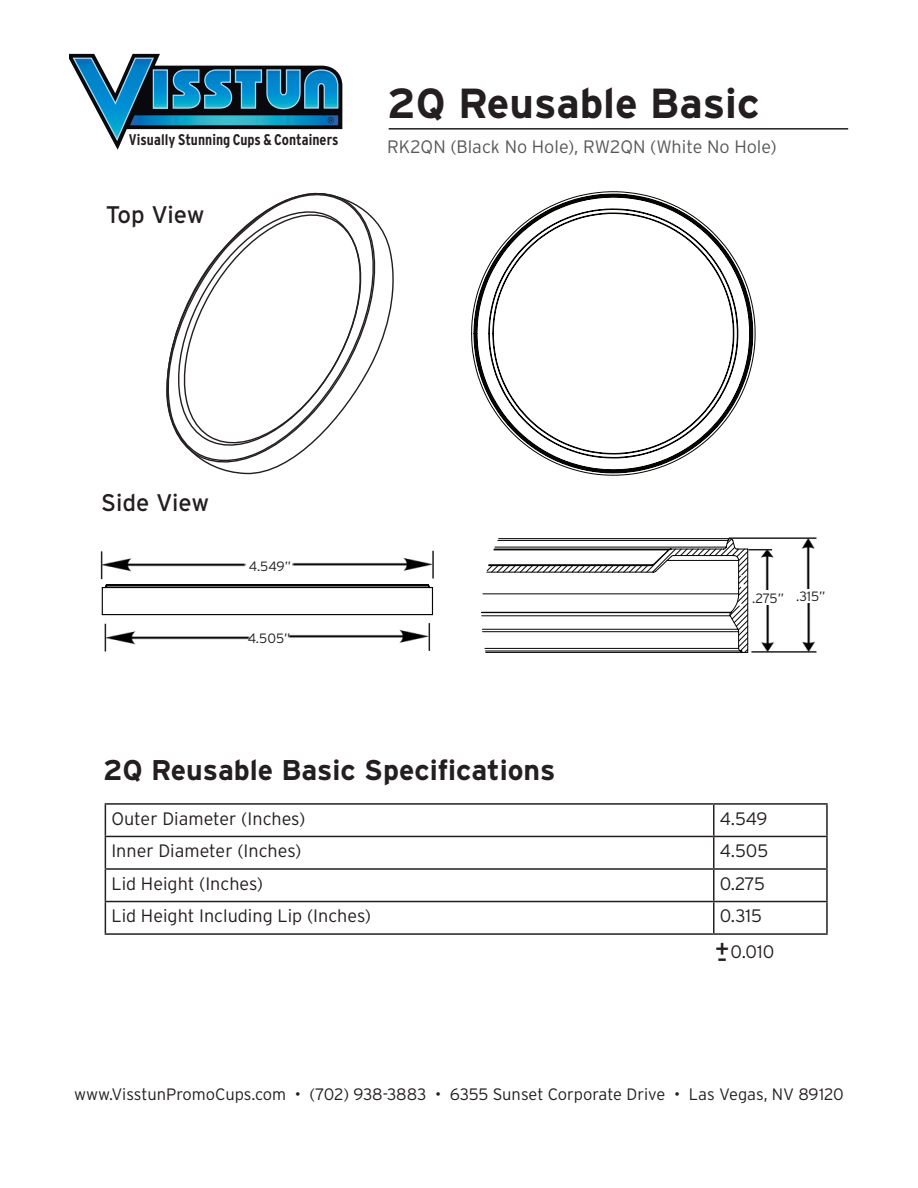
<style>
.page{position:relative;width:918px;height:1188px;background:#fff}
.page>*{position:absolute;margin:0;border:0;box-sizing:border-box;transform-origin:0 0}
.t1{font:700 42px "Interstate";color:#231f20}
.t2{font:300 33.6px "Interstate";color:#231f20}
.t3{font:700 28.5px "Interstate";color:#231f20}
.t4{font:24px "Interstate";color:#231f20}
.t5{font:300 18px "Interstate";color:#231f20}
.t6{font:300 18px "Interstate";color:#57585a}
.t7{font:300 16.5px "Interstate";color:#231f20}
.t8{font:700 condensed 15.45px "Interstate";letter-spacing:.005em;color:#231f20}
.t9{font:300 13.5px "Interstate";letter-spacing:-.005em;color:#231f20}
.s1{font-weight:400;font-size:24px}
</style>
<div class="page">
<svg style="left:70px;top:54px;width:272px;height:96px"></svg>
<hr style="left:389px;top:128px;width:459px;height:2px;background:#231f20">
<svg style="left:208px;top:235px;width:186px;height:240px"></svg>
<svg style="left:166px;top:192px;width:219px;height:272px"></svg>
<svg style="left:471px;top:191px;width:285px;height:285px"></svg>
<img style="left:802px;top:603px;width:15px;height:49px">
<img style="left:288px;top:623px;width:141px;height:28px">
<img style="left:801px;top:539px;width:14px;height:49px">
<img style="left:105px;top:623px;width:144px;height:29px">
<svg style="left:481px;top:538px;width:291px;height:115px"></svg>
<hr style="left:729px;top:537px;width:87px;height:2px;background:#231f20">
<hr style="left:751px;top:651px;width:65px;height:2px;background:#231f20">
<svg style="left:105px;top:624px;width:1px;height:28px"></svg>
<svg style="left:101px;top:551px;width:332px;height:65px"></svg>
<svg style="left:429px;top:623px;width:1px;height:28px"></svg>
<hr style="left:432px;top:551px;width:2px;height:28px;background:#231f20">
<hr style="left:105px;top:803px;width:609px;height:2px;background:#231f20">
<hr style="left:105px;top:805px;width:1px;height:31px;background:#231f20">
<hr style="left:714px;top:803px;width:114px;height:2px;background:#231f20">
<hr style="left:713px;top:805px;width:2px;height:31px;background:#231f20">
<hr style="left:826px;top:805px;width:2px;height:31px;background:#231f20">
<hr style="left:105px;top:836px;width:609px;height:1px;background:#231f20">
<hr style="left:105px;top:837px;width:1px;height:31px;background:#231f20">
<hr style="left:714px;top:836px;width:114px;height:1px;background:#231f20">
<hr style="left:713px;top:837px;width:2px;height:31px;background:#231f20">
<hr style="left:826px;top:837px;width:2px;height:31px;background:#231f20">
<hr style="left:105px;top:868px;width:609px;height:2px;background:#231f20">
<hr style="left:105px;top:870px;width:1px;height:31px;background:#231f20">
<hr style="left:714px;top:868px;width:114px;height:2px;background:#231f20">
<hr style="left:713px;top:870px;width:2px;height:31px;background:#231f20">
<hr style="left:826px;top:870px;width:2px;height:31px;background:#231f20">
<hr style="left:105px;top:901px;width:609px;height:1px;background:#231f20">
<hr style="left:105px;top:902px;width:1px;height:31px;background:#231f20">
<hr style="left:714px;top:901px;width:114px;height:1px;background:#231f20">
<hr style="left:713px;top:902px;width:2px;height:31px;background:#231f20">
<hr style="left:826px;top:902px;width:2px;height:31px;background:#231f20">
<hr style="left:105px;top:933px;width:609px;height:2px;background:#231f20">
<hr style="left:714px;top:933px;width:114px;height:2px;background:#231f20">
<p class="t8" style="left:129px;top:131px;width:211px">Visually Stunning Cups &amp; Containers</p>
<h3 class="t4" style="left:106px;top:201px;width:100px">Top View</h3>
<h1 class="t1" style="left:387px;top:80px;width:374px">2Q Reusable Basic</h1>
<p class="t6" style="left:387px;top:136px;width:391px">RK2QN (Black No Hole), RW2QN (White No Hole)</p>
<h3 class="t4" style="left:101px;top:489px;width:109px">Side View</h3>
<p class="t9" style="left:249px;top:559px;width:44px">4.549”</p>
<p class="t9" style="left:248px;top:631px;width:44px">4.505”</p>
<p class="t9" style="left:752px;top:590px;width:75px">.275” .315”</p>
<h3 class="t3" style="left:103px;top:754px;width:454px">2Q Reusable Basic Specifications</h3>
<p class="t5" style="left:111px;top:808px;width:195px">Outer Diameter (Inches)</p>
<p class="t5" style="left:720px;top:808px;width:49px">4.549</p>
<p class="t5" style="left:111px;top:841px;width:192px">Inner Diameter (Inches)</p>
<p class="t5" style="left:720px;top:841px;width:50px">4.505</p>
<p class="t5" style="left:111px;top:873px;width:153px">Lid Height (Inches)</p>
<p class="t5" style="left:720px;top:873px;width:47px">0.275</p>
<p class="t5" style="left:111px;top:906px;width:261px">Lid Height Including Lip (Inches)</p>
<p class="t5" style="left:720px;top:906px;width:44px">0.315</p>
<p class="t5" style="left:715px;top:942px;width:61px"><span class="s1">+</span>0.010</p>
<h2 class="t2" style="left:717px;top:942px;width:12px">-</h2>
<p class="t7" style="left:74px;top:1085px;width:771px">www.VisstunPromoCups.com • (702) 938-3883 • 6355 Sunset Corporate Drive • Las Vegas, NV 89120</p>
</div>
